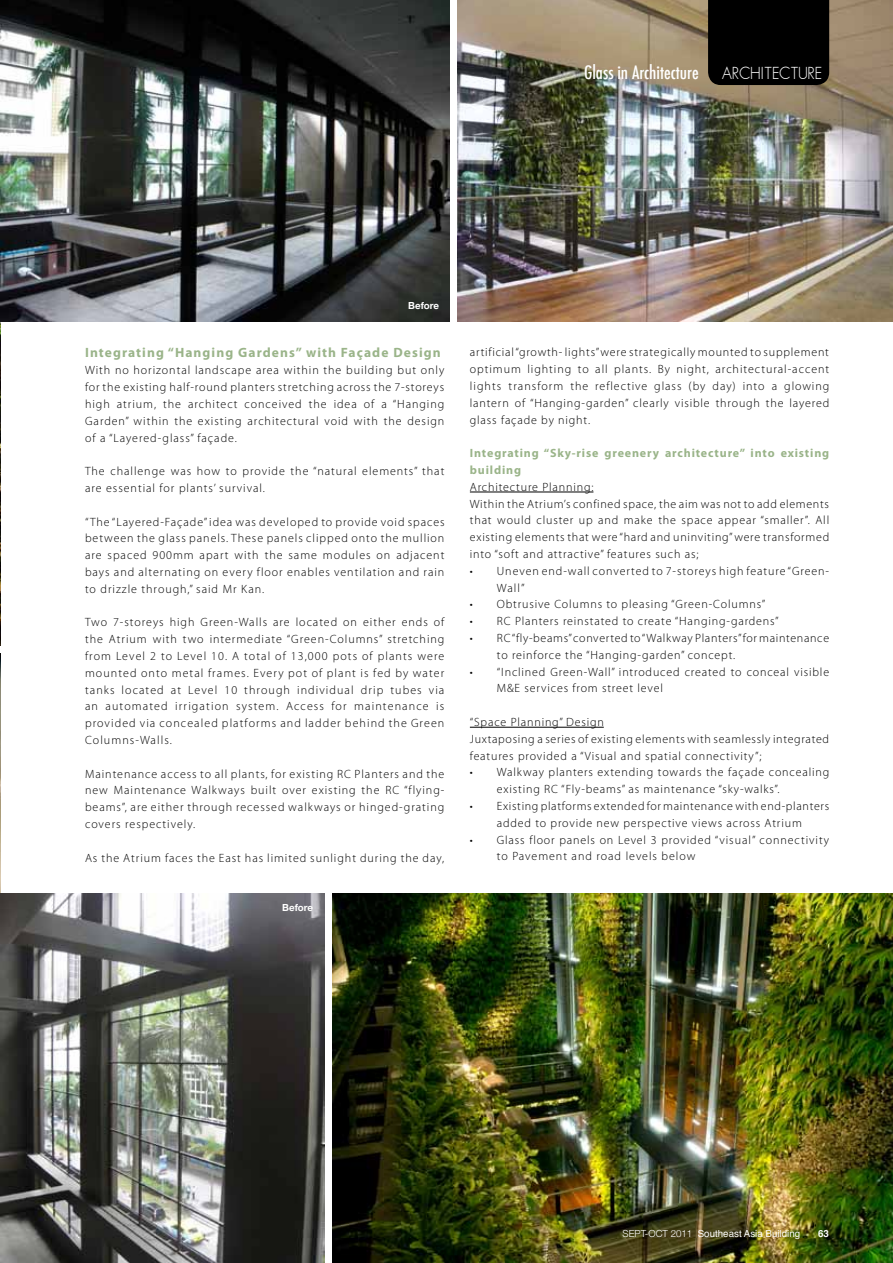
<style>
.page{position:relative;width:893px;height:1263px;background:#fff}
.page>*{position:absolute;margin:0;border:0;box-sizing:border-box;transform-origin:0 0}
.t1{font:500 condensed 18px "Futura";color:#fff}
.t2{font:300 16.5px "Futura";color:#fff;scale:.95 1}
.t3{font:700 13.5px "Myriad Pro";letter-spacing:.08em;color:#9ab489}
.t4{font:300 12px/16.8px "Myriad Pro";letter-spacing:.07em;color:#000}
.t5{font:700 12px/16.8px "Myriad Pro";letter-spacing:.07em;color:#9ab489}
.t6{font:9.75px "Helvetica";color:#fff}
.t7{font:700 9.75px "Helvetica Neue";color:#fff}
.t8{font:700 9.75px "Helvetica";color:#fff}
.s1{font-family:"Helvetica Neue";font-weight:300}
</style>
<div class="page">
<img style="left:0;top:0;width:1px;height:645px">
<img style="left:0;top:654px;width:1px;height:609px">
<img style="left:1px;top:0;width:449px;height:322px">
<img style="left:457px;top:0;width:436px;height:322px">
<div style="left:708px;top:0;width:121px;height:85px;background:#000"></div>
<img style="left:1px;top:894px;width:323px;height:369px">
<img style="left:332px;top:894px;width:561px;height:369px">
<hr style="left:470px;top:492px;width:123px;height:1px;background:#000">
<hr style="left:470px;top:727px;width:134px;height:1px;background:#000">
<h1 class="t1" style="left:584px;top:62px;width:116px">Glass in Architecture</h1>
<h2 class="t2" style="left:722px;top:63px;width:107px">ARCHITECTURE</h2>
<p class="t7" style="left:408px;top:302px;width:32px">Before</p>
<p class="t3" style="left:85px;top:348px;width:357px">Integrating “Hanging Gardens” with Façade Design</p>
<p class="t4" style="left:85px;top:363px;width:361px;text-align:justify">With no horizontal landscape area within the building but only for the existing half-round planters stretching across the 7-storeys high atrium, the architect conceived the idea of a “Hanging Garden” within the existing architectural void with the design of a “Layered-glass” façade.</p>
<p class="t4" style="left:85px;top:464px;width:361px">The challenge was how to provide the “natural elements” that are essential for plants’ survival.</p>
<p class="t4" style="left:85px;top:514px;width:361px;text-align:justify">“The “Layered-Façade” idea was developed to provide void spaces between the glass panels. These panels clipped onto the mullion are spaced 900mm apart with the same modules on adjacent bays and alternating on every floor enables ventilation and rain to drizzle through,” said Mr Kan.</p>
<p class="t4" style="left:85px;top:615px;width:361px;text-align:justify">Two 7-storeys high Green-Walls are located on either ends of the Atrium with two intermediate “Green-Columns” stretching from Level 2 to Level 10. A total of 13,000 pots of plants were mounted onto metal frames. Every pot of plant is fed by water tanks located at Level 10 through individual drip tubes via an automated irrigation system. Access for maintenance is provided via concealed platforms and ladder behind the Green Columns-Walls.</p>
<p class="t4" style="left:85px;top:766px;width:361px;text-align:justify">Maintenance access to all plants, for existing RC Planters and the new Maintenance Walkways built over existing the RC “flying&shy;beams”, are either through recessed walkways or hinged-grating covers respectively.</p>
<p class="t4" style="left:85px;top:850px;width:361px">As the Atrium faces the East has limited sunlight during the day,</p>
<p class="t7" style="left:282px;top:904px;width:32px">Before</p>
<p class="t4" style="left:470px;top:345px;width:361px;text-align:justify">artificial “growth- lights” were strategically mounted to supplement optimum lighting to all plants. By night, architectural-accent lights transform the reflective glass (by day) into a glowing lantern of “Hanging-garden” clearly visible through the layered glass façade by night.</p>
<p class="t5" style="left:470px;top:446px;width:361px">Integrating “Sky-rise greenery architecture” into existing building</p>
<p class="t4" style="left:470px;top:479px;width:361px">Architecture Planning:<br>Within the Atrium’s confined space, the aim was not to add elements that would cluster up and make the space appear “smaller”. All existing elements that were “hard and uninviting” were transformed into “soft and attractive” features such as;</p>
<p class="t4" style="left:497px;top:563px;width:334px;text-indent:-27px">• Uneven end-wall converted to 7-storeys high feature “Green-<br>Wall”</p>
<p class="t4" style="left:470px;top:596px;width:297px">• Obtrusive Columns to pleasing “Green-Columns”</p>
<p class="t4" style="left:470px;top:613px;width:310px">• RC Planters reinstated to create “Hanging-gardens”</p>
<p class="t4" style="left:497px;top:630px;width:334px;text-indent:-27px">• RC “fly-beams” converted to “Walkway Planters” for maintenance to reinforce the “Hanging-garden” concept.</p>
<p class="t4" style="left:497px;top:663px;width:334px;text-indent:-27px">• “Inclined Green-Wall” introduced created to conceal visible<br>M&amp;E services from street level</p>
<p class="t4" style="left:470px;top:715px;width:361px">“Space Planning” Design<br>Juxtaposing a series of existing elements with seamlessly integrated features provided a “Visual and spatial connectivity”;</p>
<p class="t4" style="left:497px;top:764px;width:334px;text-indent:-27px">• Walkway planters extending towards the façade concealing existing RC “Fly-beams” as maintenance “sky-walks”.</p>
<p class="t4" style="left:470px;top:798px;width:361px;text-align:center">• Existing platforms extended for maintenance with end-planters added to provide new perspective views across Atrium</p>
<p class="t4" style="left:497px;top:831px;width:334px;text-indent:-27px">• Glass floor panels on Level 3 provided “visual” connectivity to Pavement and road levels below</p>
<p class="t6" style="left:623px;top:1230px;width:179px"><span class="s1">SEPT-OCT 2011</span> Southeast Asia Building</p>
<p class="t8" style="left:818px;top:1228px;width:12px">63</p>
</div>
